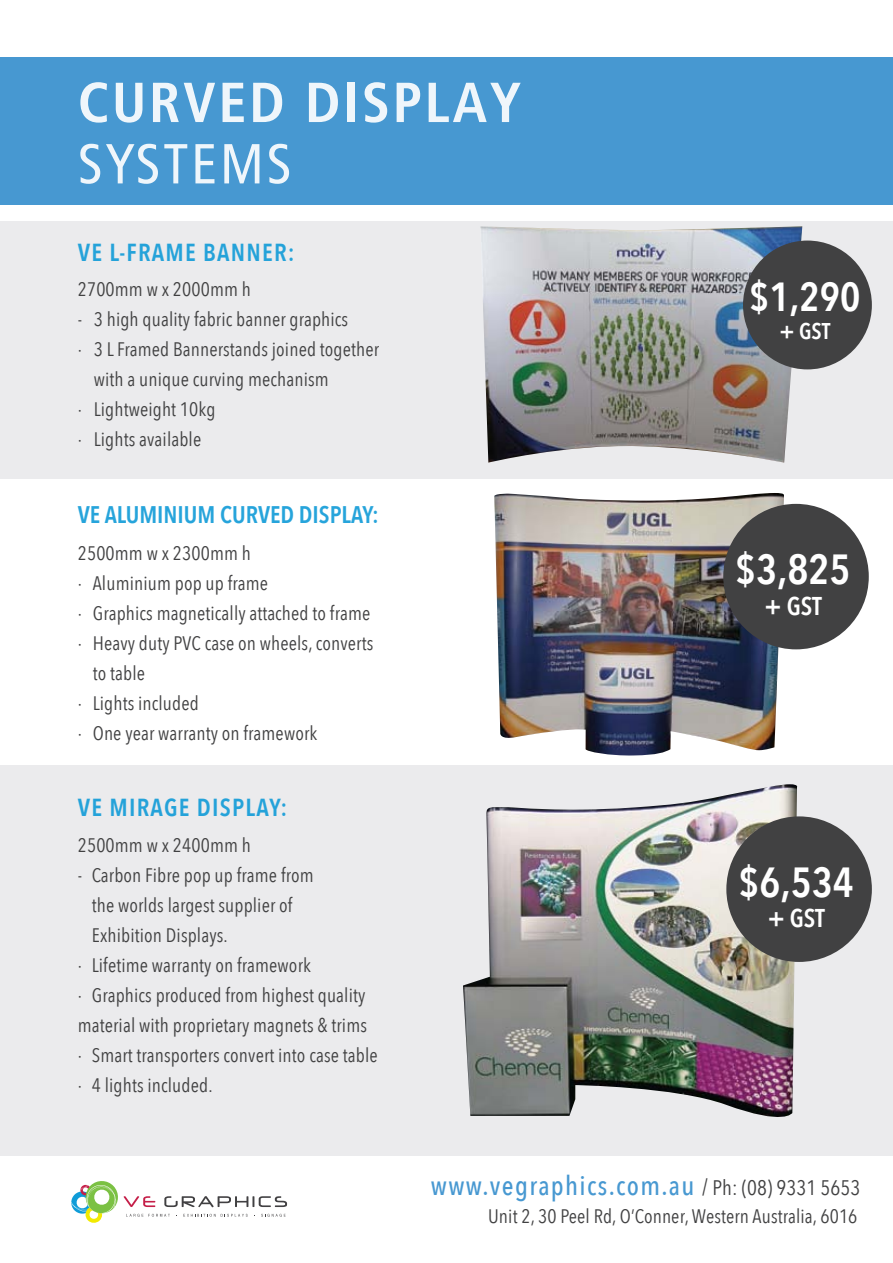
<style>
.page{position:relative;width:893px;height:1263px;background:#fff}
.page>*{position:absolute;margin:0;border:0;box-sizing:border-box;transform-origin:0 0}
.t1{font:600 42px "Avenir Next Condensed";color:#fff}
.t2{font:600 40.5px "Avenir Next Condensed";color:#fff}
.t3{font:500 27px "Avenir Next Condensed";letter-spacing:.05em;color:rgb(55 143 205/.92)}
.t4{font:600 25.65px "Avenir Next Condensed";letter-spacing:-.005em;color:#fff}
.t5{font:600 24.6px "Avenir Next Condensed";letter-spacing:.05em;color:#139cd8}
.t6{font:600 24px "Avenir Next Condensed";color:#139cd8}
.t7{font:600 22.8px "Avenir Next Condensed";color:#fff}
.t8{font:19.5px "Avenir Next Condensed";letter-spacing:.005em;color:#414142}
.s1{font-weight:400;font-size:22.5px;color:#414142}
.s2{font-weight:400;font-size:21px;color:#414142}
</style>
<div class="page">
<img style="left:494px;top:493px;width:290px;height:263px">
<div style="left:0;top:765px;width:893px;height:390px;background:#ebebed"></div>
<img style="left:463px;top:784px;width:335px;height:333px">
<div style="left:0;top:221px;width:893px;height:258px;background:#ebebed"></div>
<img style="left:480px;top:226px;width:322px;height:237px">
<svg style="left:71px;top:1181px;width:216px;height:42px"></svg>
<div style="left:0;top:58px;width:893px;height:147px;background:#4798d1"></div>
<svg style="left:80px;top:82px;width:27px;height:41px"></svg>
<svg style="left:116px;top:83px;width:26px;height:40px"></svg>
<svg style="left:153px;top:83px;width:62px;height:39px"></svg>
<svg style="left:223px;top:83px;width:21px;height:39px"></svg>
<svg style="left:253px;top:83px;width:29px;height:39px"></svg>
<svg style="left:309px;top:83px;width:29px;height:39px"></svg>
<div style="left:348px;top:83px;width:7px;height:39px;background:#eff6fb"></div>
<svg style="left:365px;top:82px;width:22px;height:41px"></svg>
<svg style="left:397px;top:83px;width:23px;height:39px"></svg>
<svg style="left:429px;top:83px;width:92px;height:39px"></svg>
<svg style="left:80px;top:144px;width:20px;height:40px"></svg>
<svg style="left:106px;top:144px;width:52px;height:40px"></svg>
<svg style="left:164px;top:144px;width:23px;height:39px"></svg>
<svg style="left:195px;top:144px;width:19px;height:39px"></svg>
<svg style="left:224px;top:144px;width:35px;height:39px"></svg>
<svg style="left:269px;top:144px;width:20px;height:40px"></svg>
<div style="left:726px;top:816px;width:146px;height:146px;background:#414142;border-radius:50%"></div>
<div style="left:723px;top:504px;width:146px;height:145px;background:#414142;border-radius:50%"></div>
<div style="left:743px;top:241px;width:129px;height:128px;background:#414142;border-radius:50%"></div>
<p class="t5" style="left:78px;top:231px;width:218px">VE L-FRAME BANNER:</p>
<p class="t8" style="left:78px;top:273px;width:175px">2700mm w x 2000mm h</p>
<p class="t8" style="left:78px;top:303px;width:272px">- 3 high quality fabric banner graphics</p>
<p class="t8" style="left:78px;top:333px;width:303px">· 3 L Framed Bannerstands joined together</p>
<p class="t8" style="left:94px;top:363px;width:237px">with a unique curving mechanism</p>
<p class="t8" style="left:78px;top:393px;width:139px">· Lightweight 10kg</p>
<p class="t8" style="left:78px;top:423px;width:125px">· Lights available</p>
<p class="t6" style="left:78px;top:494px;width:303px">VE ALUMINIUM CURVED DISPLAY:</p>
<p class="t8" style="left:78px;top:536px;width:175px">2500mm w x 2300mm h</p>
<p class="t8" style="left:78px;top:566px;width:192px">· Aluminium pop up frame</p>
<p class="t8" style="left:78px;top:596px;width:294px">· Graphics magnetically attached to frame</p>
<p class="t8" style="left:78px;top:626px;width:297px">· Heavy duty PVC case on wheels, converts</p>
<p class="t8" style="left:93px;top:656px;width:54px">to table</p>
<p class="t8" style="left:78px;top:686px;width:123px">· Lights included</p>
<p class="t8" style="left:78px;top:716px;width:241px">· One year warranty on framework</p>
<p class="t5" style="left:78px;top:786px;width:211px">VE MIRAGE DISPLAY:</p>
<p class="t8" style="left:78px;top:829px;width:175px">2500mm w x 2400mm h</p>
<p class="t8" style="left:78px;top:859px;width:237px">- Carbon Fibre pop up frame from</p>
<p class="t8" style="left:92px;top:889px;width:202px">the worlds largest supplier of</p>
<p class="t8" style="left:92px;top:919px;width:137px">Exhibition Displays.</p>
<p class="t8" style="left:78px;top:949px;width:235px">· Lifetime warranty on framework</p>
<p class="t8" style="left:78px;top:979px;width:289px">· Graphics produced from highest quality</p>
<p class="t8" style="left:78px;top:1009px;width:291px">material with proprietary magnets &amp; trims</p>
<p class="t8" style="left:78px;top:1039px;width:301px">· Smart transporters convert into case table</p>
<p class="t8" style="left:78px;top:1069px;width:136px">· 4 lights included.</p>
<h2 class="t2" style="left:749px;top:262px;width:113px">$1,290</h2>
<p class="t7" style="left:780px;top:311px;width:52px">+ GST</p>
<h1 class="t1" style="left:735px;top:533px;width:117px">$3,825</h1>
<h3 class="t4" style="left:765px;top:584px;width:59px">+ GST</h3>
<h1 class="t1" style="left:738px;top:845px;width:117px">$6,534</h1>
<h3 class="t4" style="left:768px;top:896px;width:59px">+ GST</h3>
<h3 class="t3" style="left:431px;top:1169px;width:431px">www.vegraphics.com.au <span class="s1">/</span> <span class="s2">Ph: (08) 9331 5653</span></h3>
<p class="t8" style="left:488px;top:1199px;width:371px">Unit 2, 30 Peel Rd, O’Conner, Western Australia, 6016</p>
</div>
